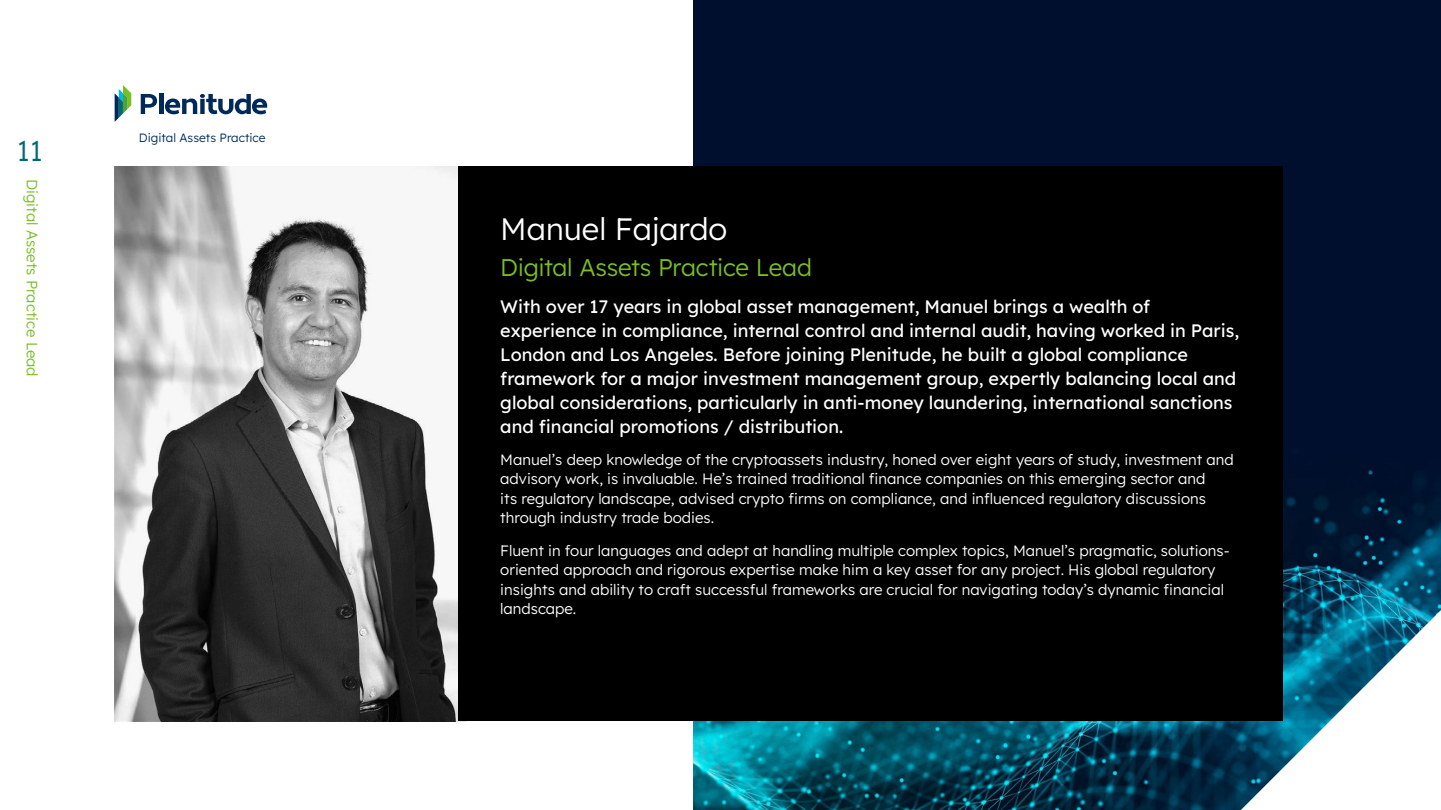
<style>
.page{position:relative;width:1441px;height:810px;background:#fff}
.page>*{position:absolute;margin:0;border:0;box-sizing:border-box;transform-origin:0 0}
.t1{font:300 30.9px "Lexend";color:#fff}
.t2{font:300 28.5px "Lexend";color:#006975}
.t3{font:300 24px "Lexend";letter-spacing:-.015em;color:#78bf26}
.t4{font:18px/24px "Lexend";color:#fff}
.t5{font:300 15px/19.5px "Lexend";color:#fff}
.t6{font:300 15px "Lexend";color:#78bf26}
.t7{font:300 12px "Lexend";color:#002959}
</style>
<div class="page">
<div style="left:693px;top:0;width:747px;height:810px;background:#000f2e"></div>
<img style="left:693px;top:416px;width:747px;height:394px">
<svg style="left:1240px;top:610px;width:200px;height:200px;background:#91bac8"></svg>
<div style="left:458px;top:167px;width:824px;height:554px;background:#000"></div>
<img style="left:115px;top:167px;width:343px;height:554px">
<svg style="left:141px;top:94px;width:16px;height:20px"></svg>
<svg style="left:165px;top:94px;width:102px;height:20px"></svg>
<hr style="left:159px;top:94px;width:4px;height:20px;background:#002858">
<svg style="left:115px;top:85px;width:16px;height:37px"></svg>
<h2 class="t2" style="left:17px;top:131px;width:28px">11</h2>
<p class="t6" style="left:43px;top:179px;width:199px;rotate:90deg">Digital Assets Practice Lead</p>
<p class="t7" style="left:139px;top:129px;width:128px">Digital Assets Practice</p>
<h1 class="t1" style="left:500px;top:207px;width:228px">Manuel Fajardo</h1>
<h3 class="t3" style="left:500px;top:250px;width:313px">Digital Assets Practice Lead</h3>
<p class="t4" style="left:500px;top:293px;width:740px">With over 17 years in global asset management, Manuel brings a wealth of experience in compliance, internal control and internal audit, having worked in Paris, London and Los Angeles. Before joining Plenitude, he built a global compliance framework for a major investment management group, expertly balancing local and global considerations, particularly in anti-money laundering, international sanctions and financial promotions / distribution.</p>
<p class="t5" style="left:500px;top:449px;width:735px">Manuel’s deep knowledge of the cryptoassets industry, honed over eight years of study, investment and advisory work, is invaluable. He’s trained traditional finance companies on this emerging sector and<br>its regulatory landscape, advised crypto firms on compliance, and influenced regulatory discussions through industry trade bodies.</p>
<p class="t5" style="left:500px;top:540px;width:730px">Fluent in four languages and adept at handling multiple complex topics, Manuel’s pragmatic, solutions&shy;oriented approach and rigorous expertise make him a key asset for any project. His global regulatory insights and ability to craft successful frameworks are crucial for navigating today’s dynamic financial landscape.</p>
</div>
